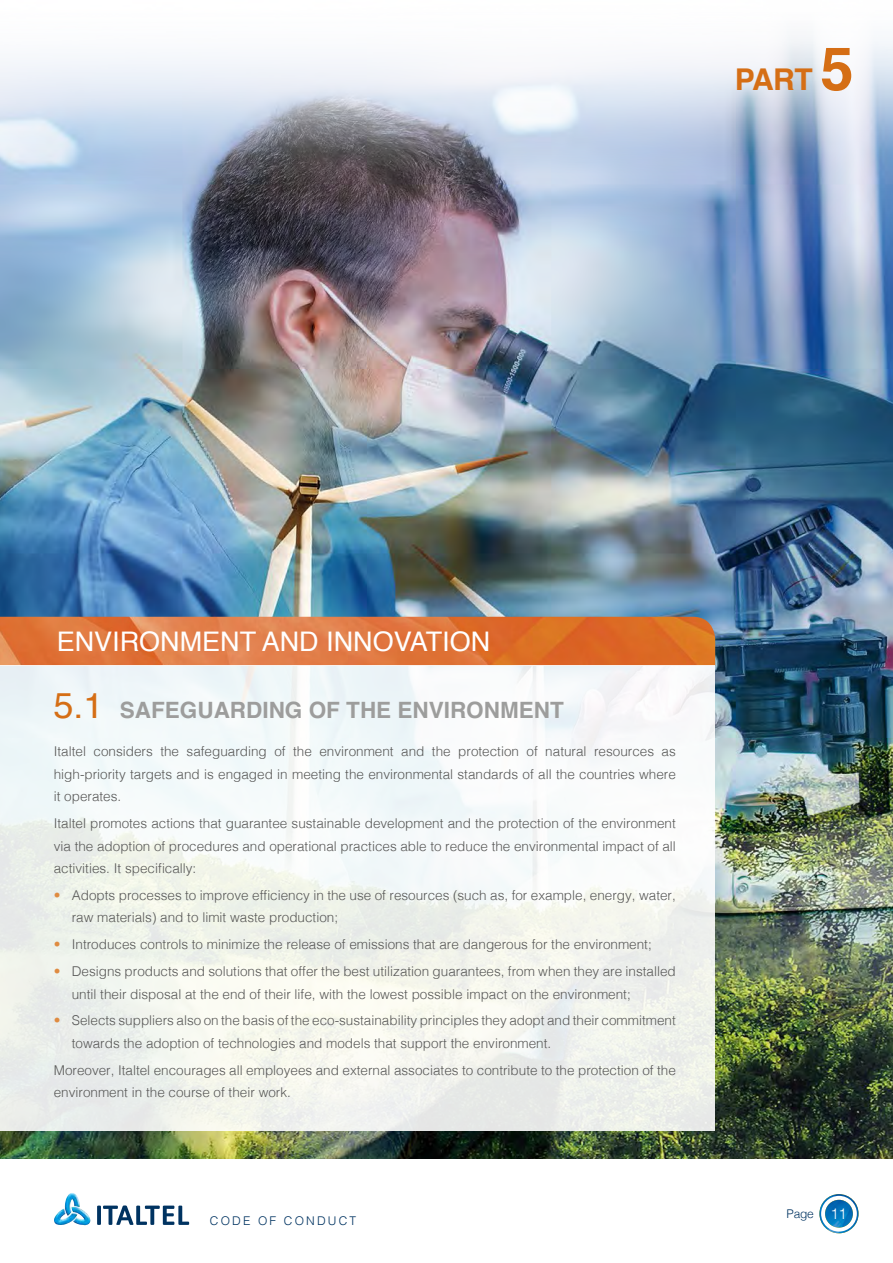
<style>
.page{position:relative;width:893px;height:1263px;background:#fff}
.page>*{position:absolute;margin:0;border:0;box-sizing:border-box;transform-origin:0 0}
.t1{font:700 30px "Helvetica";color:#d56e15}
.t2{font:27px "Helvetica";color:#fff}
.t3{font:700 22.5px "Helvetica";color:#9d9d9c}
.t4{font:300 15px "Helvetica";color:#fff}
.t5{font:300 13.5px/22.5px "Helvetica";color:#575756}
.t6{font:300 12px "Helvetica";letter-spacing:.18em;color:#003361}
.s1{font-size:60px}
.s2{font-weight:400;font-size:36px;color:#d56e15}
.s3{color:#df8b41}
</style>
<div class="page">
<img style="left:0;top:37px;width:893px;height:1121px">
<svg style="left:97px;top:1205px;width:4px;height:20px"></svg>
<svg style="left:103px;top:1205px;width:86px;height:20px"></svg>
<img style="left:54px;top:1193px;width:37px;height:33px">
<img style="left:819px;top:1194px;width:40px;height:39px;border-radius:20px">
<svg style="left:821px;top:1196px;width:36px;height:35px"></svg>
<img style="left:825px;top:1200px;width:28px;height:27px;border-radius:14px">
<img style="left:0;top:617px;width:715px;height:49px">
<div style="left:0;top:666px;width:714px;height:465px;background:linear-gradient(to right,#eff4f0,#f6f7f4)"></div>
<h1 class="t1" style="left:735px;top:55px;width:120px">PART <span class="s1">5</span></h1>
<h2 class="t2" style="left:57px;top:621px;width:435px">ENVIRONMENT AND INNOVATION</h2>
<h3 class="t3" style="left:53px;top:691px;width:512px"><span class="s2">5.1</span> SAFEGUARDING OF THE ENVIRONMENT</h3>
<p class="t5" style="left:54px;top:739px;width:624px;text-align:justify">Italtel considers the safeguarding of the environment and the protection of natural resources as high-priority targets and is engaged in meeting the environmental standards of all the countries where it operates.</p>
<p class="t5" style="left:54px;top:811px;width:624px;text-align:justify">Italtel promotes actions that guarantee sustainable development and the protection of the environment via the adoption of procedures and operational practices able to reduce the environmental impact of all activities. It specifically:</p>
<p class="t5" style="left:72px;top:883px;width:606px;text-indent:-18px"><span class="s3">•</span> Adopts processes to improve efficiency in the use of resources (such as, for example, energy, water, raw materials) and to limit waste production;</p>
<p class="t5" style="left:54px;top:932px;width:599px"><span class="s3">•</span> Introduces controls to minimize the release of emissions that are dangerous for the environment;</p>
<p class="t5" style="left:72px;top:959px;width:605px;text-indent:-18px"><span class="s3">•</span> Designs products and solutions that offer the best utilization guarantees, from when they are installed until their disposal at the end of their life, with the lowest possible impact on the environment;</p>
<p class="t5" style="left:72px;top:1008px;width:606px;text-indent:-18px"><span class="s3">•</span> Selects suppliers also on the basis of the eco-sustainability principles they adopt and their commitment towards the adoption of technologies and models that support the environment.</p>
<p class="t5" style="left:54px;top:1057px;width:624px">Moreover, Italtel encourages all employees and external associates to contribute to the protection of the environment in the course of their work.</p>
<p class="t6" style="left:210px;top:1210px;width:148px">CODE OF CONDUCT</p>
<p class="t6" style="left:787px;top:1203px;width:29px">Page</p>
<p class="t4" style="left:830px;top:1201px;width:18px">11</p>
</div>
